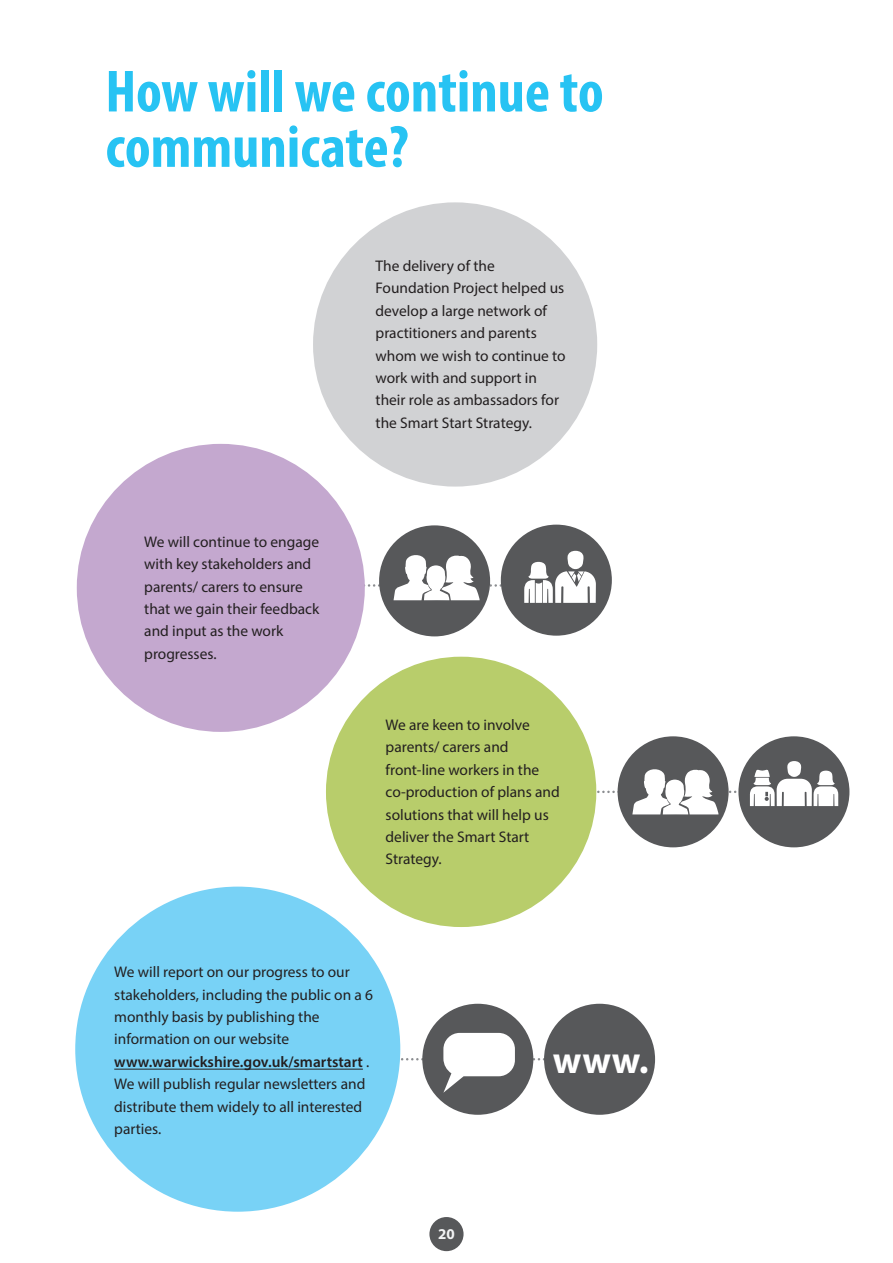
<style>
.page{position:relative;width:893px;height:1263px;background:#fff}
.page>*{position:absolute;margin:0;border:0;box-sizing:border-box;transform-origin:0 0}
.t1{font:700 condensed 60px/55.3px "Myriad Pro";color:#27c3f3}
.t2{font:700 37.8px "Myriad Pro";color:#fff}
.t3{font:15.45px/22.4px "Myriad Pro";color:#231f20}
.t4{font:700 15px "Myriad Pro";color:#f2f3f4}
.s1{font-weight:600}
</style>
<div class="page">
<div style="left:326px;top:657px;width:270px;height:270px;background:#b8cd6b;border-radius:50%"></div>
<div style="left:313px;top:202px;width:284px;height:285px;background:#d1d2d4;border-radius:50%"></div>
<div style="left:75px;top:886px;width:325px;height:326px;background:#78d2f6;border-radius:50%"></div>
<div style="left:77px;top:444px;width:288px;height:288px;background:#c4a8cf;border-radius:50%"></div>
<div style="left:379px;top:525px;width:111px;height:111px;background:#57585a;border-radius:50%"></div>
<div style="left:501px;top:525px;width:111px;height:111px;background:#57585a;border-radius:50%"></div>
<div style="left:618px;top:736px;width:111px;height:111px;background:#57585a;border-radius:50%"></div>
<div style="left:738px;top:736px;width:111px;height:111px;background:#57585a;border-radius:50%"></div>
<div style="left:422px;top:1004px;width:111px;height:111px;background:#57585a;border-radius:50%"></div>
<div style="left:544px;top:1004px;width:111px;height:111px;background:#57585a;border-radius:50%"></div>
<svg style="left:313px;top:1033px;width:243px;height:60px"></svg>
<svg style="left:360px;top:551px;width:236px;height:52px"></svg>
<svg style="left:592px;top:761px;width:246px;height:53px"></svg>
<div style="left:429px;top:1217px;width:35px;height:34px;background:#57585a;border-radius:50%"></div>
<hr style="left:114px;top:1069px;width:249px;height:1px;background:#231f20">
<h1 class="t1" style="left:105px;top:63px;width:500px">How will we continue to communicate?</h1>
<p class="t3" style="left:144px;top:530px;width:177px">We will continue to engage with key stakeholders and parents/ carers to ensure that we gain their feedback and input as the work progresses.</p>
<p class="t3" style="left:376px;top:254px;width:192px">The delivery of the<br>Foundation Project helped us develop a large network of practitioners and parents whom we wish to continue to work with and support in their role as ambassadors for the Smart Start Strategy.</p>
<p class="t3" style="left:386px;top:713px;width:176px">We are keen to involve parents/ carers and front-line workers in the co-production of plans and solutions that will help us deliver the Smart Start<br>Strategy.</p>
<p class="t3" style="left:114px;top:960px;width:260px">We will report on our progress to our stakeholders, including the public on a 6 monthly basis by publishing the information on our website <span class="s1">www.warwickshire.gov.uk/smartstart</span> .<br>We will publish regular newsletters and distribute them widely to all interested parties.</p>
<p class="t4" style="left:438px;top:1224px;width:18px">20</p>
<h2 class="t2" style="left:553px;top:1036px;width:97px">www.</h2>
</div>
